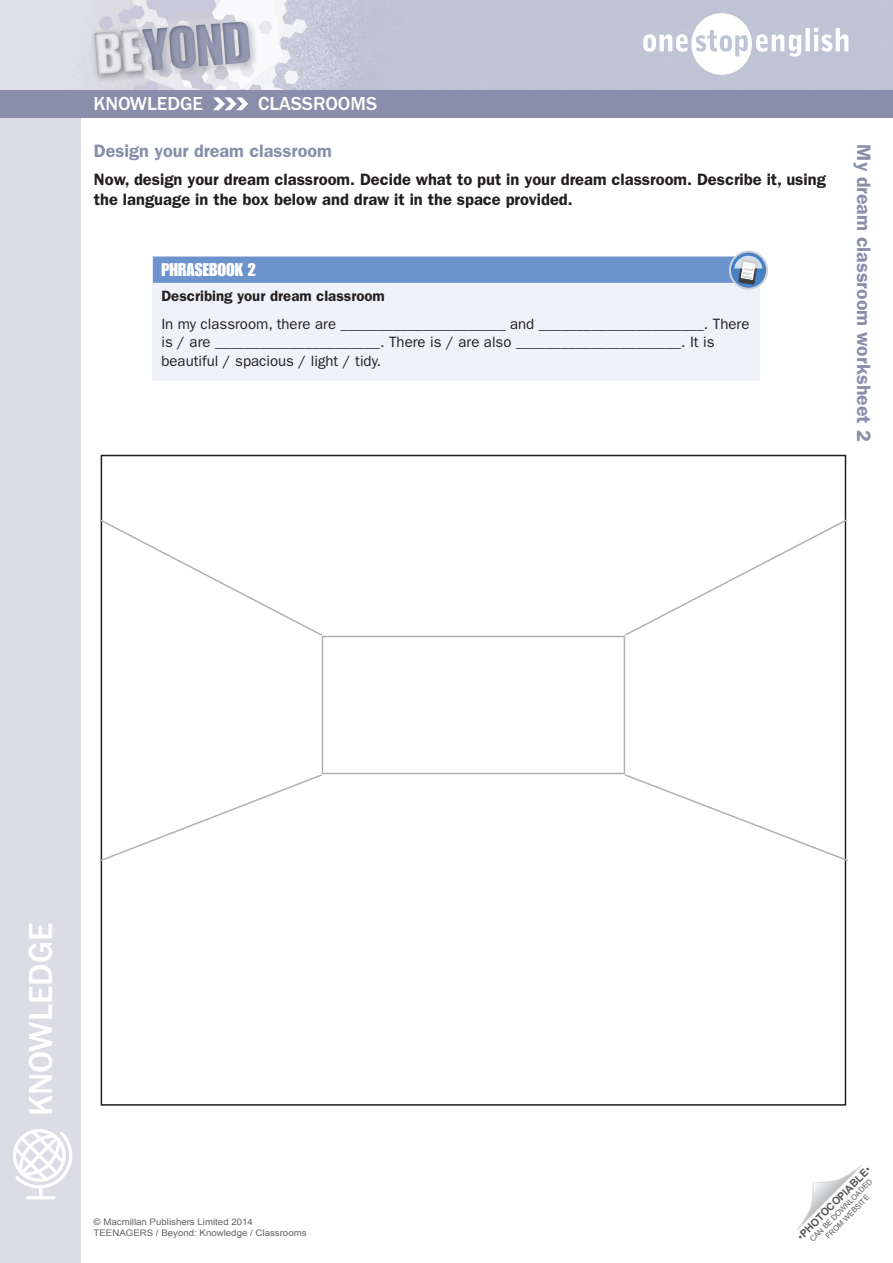
<style>
.page{position:relative;width:893px;height:1263px;background:#fff}
.page>*{position:absolute;margin:0;border:0;box-sizing:border-box;transform-origin:0 0}
.t1{font:500 34.5px "ITC Franklin Gothic Std";color:#fff}
.copy{font:600 19.5px "ITC Franklin Gothic Std";color:#898fab}
.t2{font:500 19.5px "ITC Franklin Gothic Std";color:#fff}
.copy-2{font:600 18px "ITC Franklin Gothic Std";color:#898fab}
._01_HOW_TO_HEAD{font:18px "Impact LT Std";color:#fff}
.copy-3{font:600 16.5px/19.8px "ITC Franklin Gothic Std";color:#231f20}
.copy-4{font:15px/18.8px "ITC Franklin Gothic Std";color:#231f20}
.copy-5{font:600 15px "ITC Franklin Gothic Std";color:#231f20}
.t3{font:700 10.5px "Arial";color:#57585a}
.t4{font:9px/10.8px "Arial";color:#636366;scale:1.08 1}
.t5{font:7.5px/9px "Arial";color:#57585a;text-align:center}
.s1{font-weight:400}
</style>
<div class="page">
<div style="left:0;top:0;width:81px;height:1263px;background:#dbdce4"></div>
<div style="left:0;top:90px;width:893px;height:27px;background:#898fab"></div>
<svg style="left:213px;top:97px;width:35px;height:13px"></svg>
<svg style="left:797px;top:1165px;width:65px;height:65px"></svg>
<img style="left:81px;top:0;width:812px;height:90px">
<img style="left:642px;top:6px;width:208px;height:75px">
<svg style="left:13px;top:1129px;width:59px;height:70px"></svg>
<div style="left:153px;top:257px;width:607px;height:124px;background:#eff2f9"></div>
<div style="left:153px;top:257px;width:598px;height:26px;background:#6c93cc"></div>
<svg style="left:730px;top:252px;width:37px;height:37px"></svg>
<div style="left:729px;top:251px;width:39px;height:39px;border:2px solid #d1d2d4;border-radius:50%"></div>
<svg style="left:734px;top:256px;width:28px;height:29px"></svg>
<div style="left:322px;top:636px;width:303px;height:138px;background:#fff;border:2px solid #b0b1b5"></div>
<svg style="left:623px;top:518px;width:224px;height:119px"></svg>
<svg style="left:100px;top:518px;width:224px;height:119px"></svg>
<svg style="left:100px;top:773px;width:224px;height:89px"></svg>
<svg style="left:623px;top:773px;width:225px;height:89px"></svg>
<h2 class="t2" style="left:94px;top:93px;width:111px">KNOWLEDGE</h2>
<h2 class="t2" style="left:258px;top:93px;width:121px">CLASSROOMS</h2>
<p class="copy-2" style="left:94px;top:140px;width:239px">Design your dream classroom</p>
<p class="copy-3" style="left:94px;top:170px;width:733px">Now, design your dream classroom. Decide what to put in your dream classroom. Describe it, using the language in the box below and draw it in the space provided.</p>
<p class="_01_HOW_TO_HEAD" style="left:161px;top:259px;width:96px">PHRASEBOOK 2</p>
<p class="copy-5" style="left:161px;top:287px;width:225px">Describing your dream classroom</p>
<p class="copy-4" style="left:161px;top:314px;width:590px">In my classroom, there are ______________________ and ______________________. There is / are ______________________. There is / are also ______________________. It is beautiful / spacious / light / tidy.</p>
<p class="copy" style="left:875px;top:144px;width:298px;rotate:90deg">My dream classroom worksheet 2</p>
<h1 class="t1" style="left:21px;top:1116px;width:195px;rotate:-90deg">KNOWLEDGE</h1>
<p class="t4" style="left:94px;top:1217px;width:199px">© Macmillan Publishers Limited 2014<br>TEENAGERS / Beyond: Knowledge / Classrooms</p>
<p class="t3" style="left:794px;top:1233px;width:100px;rotate:-45deg"><span class="s1">•</span>PHOTOCOPIABLE<span class="s1">•</span></p>
<p class="t5" style="left:808px;top:1237px;width:86px;rotate:-45deg">CAN BE DOWNLOADED<br>FROM WEBSITE</p>
</div>
